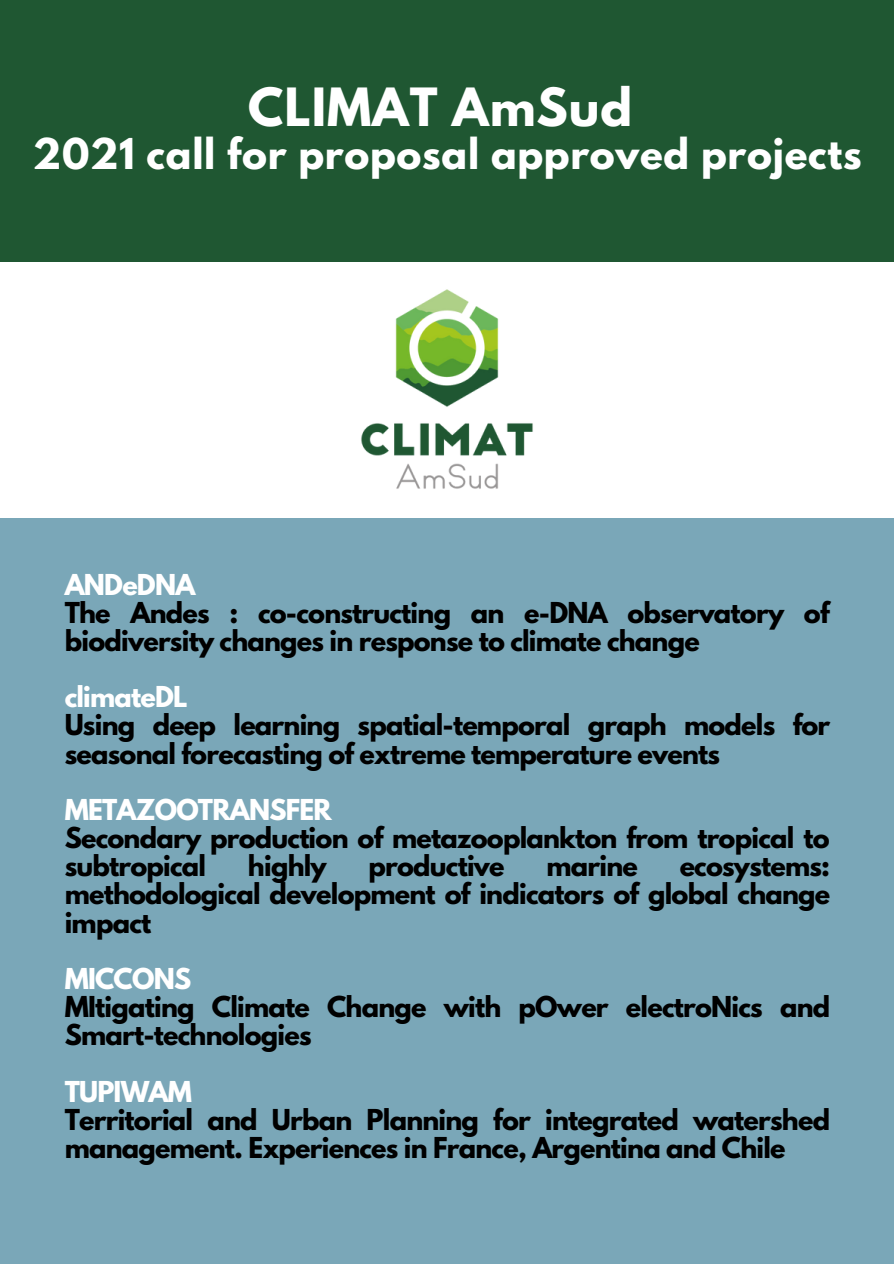
<style>
.page{position:relative;width:894px;height:1264px;background:#fff}
.page>*{position:absolute;margin:0;border:0;box-sizing:border-box;transform-origin:0 0}
.t1{font:700 46.65px "League Spartan";letter-spacing:.02em;color:#fff}
.t2{font:700 37.65px "League Spartan";letter-spacing:.02em;color:#fff}
.t3{font:700 25.5px/28.2px "League Spartan";letter-spacing:-.03em;color:#000}
.t4{font:700 25.5px "League Spartan";letter-spacing:-.03em;color:#fff}
</style>
<div class="page">
<div style="left:0;top:0;width:893px;height:261px;background:#1f5732"></div>
<div style="left:0;top:518px;width:893px;height:745px;background:#7aa7b8"></div>
<img style="left:332px;top:261px;width:229px;height:228px">
<p class="t1" style="left:248px;top:84px;width:385px">CLIMAT AmSud</p>
<p class="t2" style="left:33px;top:136px;width:830px">2021 call for proposal approved projects</p>
<p class="t4" style="left:65px;top:571px;width:132px">ANDeDNA</p>
<p class="t3" style="left:65px;top:601px;width:766px">The Andes : co-constructing an e-DNA observatory of biodiversity changes in response to climate change</p>
<p class="t4" style="left:65px;top:684px;width:124px">climateDL</p>
<p class="t3" style="left:65px;top:714px;width:767px">Using deep learning spatial-temporal graph models for seasonal forecasting of extreme temperature events</p>
<p class="t4" style="left:65px;top:797px;width:268px">METAZOOTRANSFER</p>
<p class="t3" style="left:65px;top:827px;width:766px">Secondary production of metazooplankton from tropical to subtropical</p>
<p class="t3" style="left:248px;top:855px;width:80px">highly</p>
<p class="t3" style="left:368px;top:855px;width:138px">productive</p>
<p class="t3" style="left:546px;top:855px;width:93px">marine</p>
<p class="t3" style="left:65px;top:855px;width:767px;text-align:justify;text-indent:614px">ecosystems: methodological development of indicators of global change impact</p>
<p class="t4" style="left:65px;top:965px;width:128px">MICCONS</p>
<p class="t3" style="left:65px;top:995px;width:766px">MItigating Climate Change with pOwer electroNics and<br>Smart-technologies</p>
<p class="t4" style="left:65px;top:1078px;width:129px">TUPIWAM</p>
<p class="t3" style="left:65px;top:1108px;width:766px">Territorial and Urban Planning for integrated watershed management. Experiences in France, Argentina and Chile</p>
</div>
